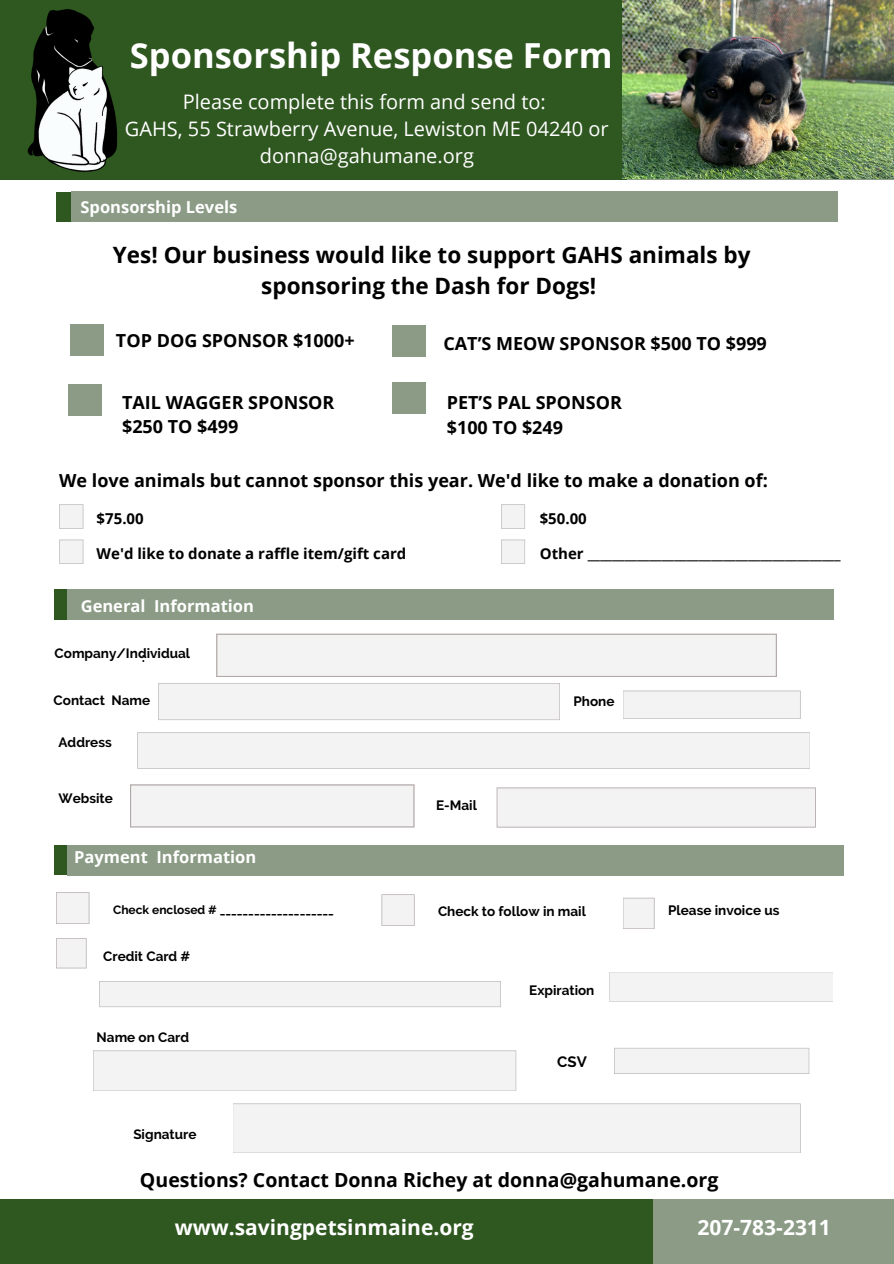
<style>
.page{position:relative;width:894px;height:1264px;background:#fff}
.page>*{position:absolute;margin:0;border:0;box-sizing:border-box;transform-origin:0 0}
.t1{font:700 34.5px "Open Sans";color:#fff}
.t2{font:700 22.5px/30.3px "Open Sans";color:#000;text-align:center}
.t3{font:700 21px "Open Sans";color:#fff}
.t4{font:19.95px/27px "Open Sans";color:#fff;text-align:center}
.t5{font:700 19.5px "Open Sans";color:#000}
.t6{font:700 18px/24.8px "Open Sans";color:#000}
.t7{font:700 16.5px "Open Sans";color:#fff}
.t8{font:700 15px "Open Sans";color:#000}
.t9{font:700 15px "Raleway";color:#000}
.t10{font:700 13.5px "Raleway";color:#000}
.t11{font:700 12px "Raleway";color:#000}
</style>
<div class="page">
<div style="left:0;top:0;width:627px;height:179px;background:#2f5720"></div>
<div style="left:392px;top:325px;width:34px;height:31px;background:#8b9b85"></div>
<div style="left:627px;top:1199px;width:266px;height:64px;background:#8b9b85"></div>
<div style="left:0;top:1199px;width:652px;height:64px;background:#2f5720"></div>
<div style="left:55px;top:845px;width:39px;height:30px;background:#2f5720"></div>
<div style="left:67px;top:845px;width:776px;height:31px;background:#8b9b85"></div>
<svg style="left:59px;top:504px;width:24px;height:24px"></svg>
<svg style="left:59px;top:539px;width:24px;height:25px"></svg>
<div style="left:54px;top:589px;width:39px;height:31px;background:#2f5720"></div>
<div style="left:67px;top:589px;width:766px;height:31px;background:#8b9b85"></div>
<svg style="left:501px;top:504px;width:24px;height:24px"></svg>
<svg style="left:501px;top:539px;width:24px;height:25px"></svg>
<div style="left:609px;top:972px;width:224px;height:29px;background:#f3f3f4"></div>
<div style="left:614px;top:1047px;width:195px;height:26px;background:#f3f3f4"></div>
<svg style="left:623px;top:897px;width:31px;height:32px"></svg>
<svg style="left:56px;top:938px;width:30px;height:30px"></svg>
<div style="left:137px;top:732px;width:673px;height:36px;background:#f3f3f4"></div>
<svg style="left:130px;top:784px;width:284px;height:43px"></svg>
<svg style="left:623px;top:690px;width:177px;height:29px"></svg>
<svg style="left:496px;top:787px;width:319px;height:40px"></svg>
<svg style="left:216px;top:633px;width:560px;height:44px"></svg>
<svg style="left:56px;top:892px;width:33px;height:32px"></svg>
<svg style="left:381px;top:894px;width:33px;height:31px"></svg>
<div style="left:158px;top:683px;width:402px;height:37px;background:#f3f3f4"></div>
<svg style="left:99px;top:981px;width:402px;height:26px"></svg>
<svg style="left:93px;top:1050px;width:423px;height:41px"></svg>
<svg style="left:233px;top:1103px;width:567px;height:50px"></svg>
<div style="left:56px;top:192px;width:33px;height:30px;background:#2f5720"></div>
<div style="left:71px;top:191px;width:766px;height:31px;background:#8b9b85"></div>
<div style="left:392px;top:382px;width:34px;height:32px;background:#8b9b85"></div>
<div style="left:69px;top:384px;width:33px;height:32px;background:#8b9b85"></div>
<div style="left:70px;top:324px;width:33px;height:32px;background:#8b9b85"></div>
<img style="left:27px;top:9px;width:91px;height:163px">
<img style="left:622px;top:0;width:270px;height:179px">
<p class="t1" style="left:130px;top:31px;width:484px">Sponsorship Response Form</p>
<p class="t4" style="left:183px;top:87px;width:364px">Please complete this form and send to:</p>
<p class="t4" style="left:125px;top:114px;width:485px">GAHS, 55 Strawberry Avenue, Lewiston ME 04240 or donna@gahumane.org</p>
<p class="t7" style="left:81px;top:196px;width:158px">Sponsorship Levels</p>
<p class="t2" style="left:113px;top:239px;width:639px">Yes! Our business would like to support GAHS animals by sponsoring the Dash for Dogs!</p>
<p class="t6" style="left:116px;top:328px;width:240px">TOP DOG SPONSOR $1000+</p>
<p class="t6" style="left:443px;top:330px;width:325px">CAT’S MEOW SPONSOR $500 TO $999</p>
<p class="t6" style="left:122px;top:389px;width:214px">TAIL WAGGER SPONSOR $250 TO $499</p>
<p class="t6" style="left:446px;top:389px;width:176px">PET’S PAL SPONSOR $100 TO $249</p>
<p class="t6" style="left:59px;top:467px;width:710px">We love animals but cannot sponsor this year. We'd like to make a donation of:</p>
<p class="t8" style="left:97px;top:507px;width:49px">$75.00</p>
<p class="t8" style="left:97px;top:543px;width:311px">We'd like to donate a raffle item/gift card</p>
<p class="t7" style="left:81px;top:594px;width:175px">General Information</p>
<p class="t10" style="left:55px;top:645px;width:137px">Company/Individual</p>
<p class="t10" style="left:142px;top:649px;width:5px">:</p>
<p class="t10" style="left:54px;top:692px;width:98px">Contact Name</p>
<p class="t10" style="left:59px;top:734px;width:55px">Address</p>
<p class="t10" style="left:59px;top:790px;width:56px">Website</p>
<p class="t7" style="left:74px;top:845px;width:183px">Payment Information</p>
<p class="t11" style="left:113px;top:902px;width:222px">Check enclosed # ____________________</p>
<p class="t10" style="left:103px;top:948px;width:89px">Credit Card #</p>
<p class="t10" style="left:97px;top:1029px;width:94px">Name on Card</p>
<p class="t10" style="left:133px;top:1126px;width:65px">Signature</p>
<p class="t8" style="left:539px;top:507px;width:49px">$50.00</p>
<p class="t8" style="left:539px;top:543px;width:302px">Other _________________________________________</p>
<p class="t10" style="left:436px;top:797px;width:42px">E-Mail</p>
<p class="t10" style="left:573px;top:693px;width:42px">Phone</p>
<p class="t10" style="left:438px;top:902px;width:149px">Check to follow in mail</p>
<p class="t10" style="left:529px;top:981px;width:67px">Expiration</p>
<p class="t9" style="left:557px;top:1052px;width:31px">CSV</p>
<p class="t10" style="left:668px;top:902px;width:113px">Please invoice us</p>
<p class="t5" style="left:140px;top:1166px;width:579px">Questions? Contact Donna Richey at donna@gahumane.org</p>
<p class="t3" style="left:175px;top:1212px;width:300px">www.savingpetsinmaine.org</p>
<p class="t3" style="left:697px;top:1212px;width:135px">207-783-2311</p>
</div>
